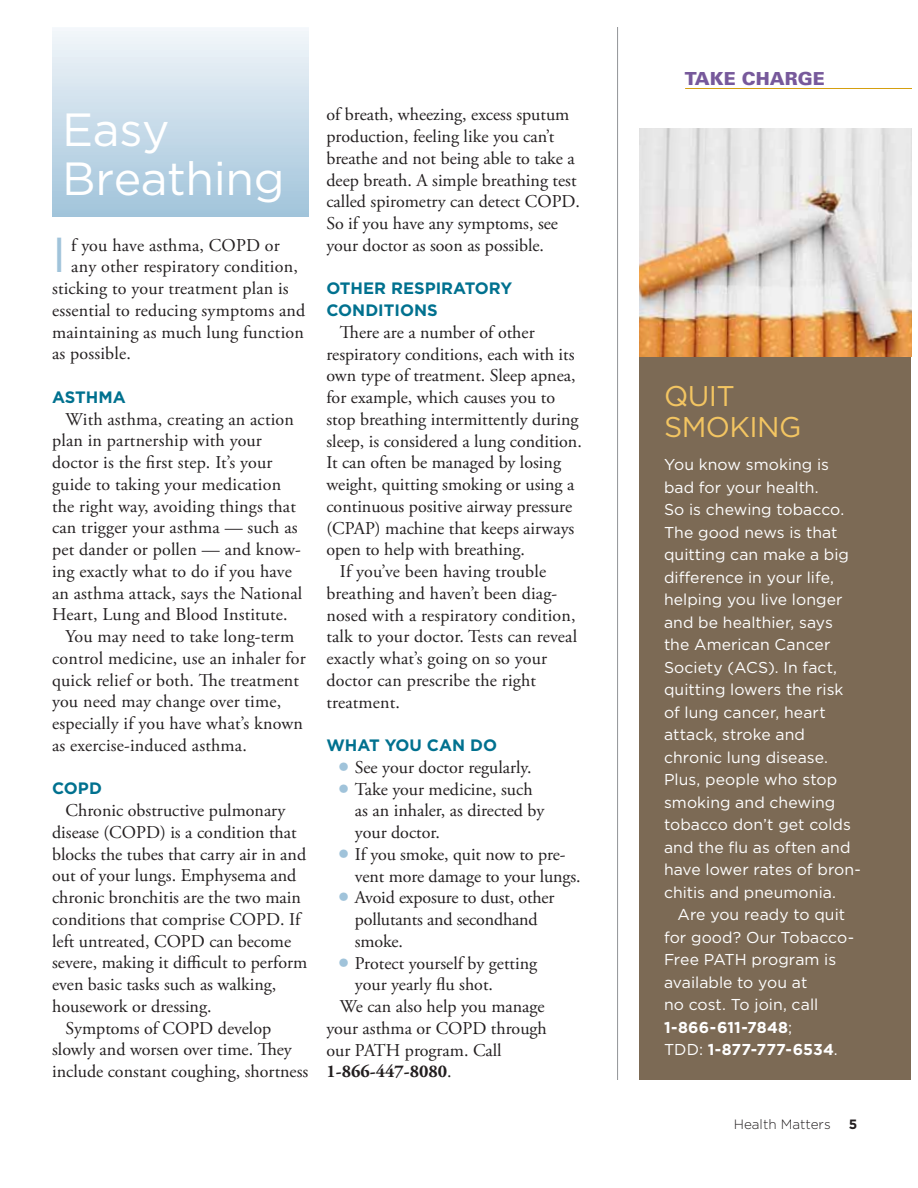
<style>
.page{position:relative;width:918px;height:1188px;background:#fff}
.page>*{position:absolute;margin:0;border:0;box-sizing:border-box;transform-origin:0 0}
.t1{font:49.05px "Gotham";color:#a0c3da}
.t2{font:46.5px/49.5px "Gotham";letter-spacing:-.01em;color:#fff}
.t3{font:28.5px/31.5px "Gotham";letter-spacing:-.02em;color:#f3c562}
.t4{font:18px/21.8px "Adobe Garamond Pro";color:#231f20}
.t5{font:700 18px "Adobe Garamond Pro";color:#231f20}
.t6{font:900 18px "Univers LT";color:#77599b}
.t7{font:700 16.5px/21.8px "Gotham";color:#00718f}
.t8{font:15.75px/22.5px "Gotham";color:#fff}
.t9{font:300 13.5px "Gotham";color:#231f20}
.t10{font:700 13.5px "Gotham";color:#231f20}
.s1{font-weight:400}
.s2{font-weight:700}
</style>
<div class="page">
<div style="left:52px;top:27px;width:256px;height:190px;background:linear-gradient(to bottom,#f3f6fa,#a1c3da)"></div>
<div style="left:640px;top:130px;width:271px;height:950px;background:#7c6a55"></div>
<img style="left:640px;top:129px;width:271px;height:227px">
<hr style="left:617px;top:27px;width:1px;height:1053px;background:#939598">
<hr style="left:685px;top:88px;width:226px;height:1px;background:#d59f0f">
<h2 class="t2" style="left:62px;top:108px;width:224px">Easy<br>Breathing</h2>
<h1 class="t1" style="left:52px;top:237px;width:16px">I</h1>
<p class="t4" style="left:71px;top:236px;width:210px">f you have asthma, COPD or</p>
<p class="t4" style="left:71px;top:257px;width:228px">any other respiratory condition,</p>
<p class="t4" style="left:52px;top:279px;width:238px">sticking to your treatment plan is</p>
<p class="t4" style="left:52px;top:301px;width:255px">essential to reducing symptoms and</p>
<p class="t4" style="left:52px;top:323px;width:253px">maintaining as much lung function</p>
<p class="t4" style="left:52px;top:344px;width:80px">as possible.</p>
<p class="t7" style="left:52px;top:387px;width:75px">ASTHMA</p>
<p class="t4" style="left:66px;top:410px;width:230px">With asthma, creating an action</p>
<p class="t4" style="left:52px;top:431px;width:211px">plan in partnership with your</p>
<p class="t4" style="left:52px;top:453px;width:222px">doctor is the first step. It’s your</p>
<p class="t4" style="left:52px;top:475px;width:231px">guide to taking your medication</p>
<p class="t4" style="left:52px;top:497px;width:245px">the right way, avoiding things that</p>
<p class="t4" style="left:52px;top:518px;width:247px">can trigger your asthma — such as</p>
<p class="t4" style="left:52px;top:540px;width:250px">pet dander or pollen — and know-</p>
<p class="t4" style="left:52px;top:562px;width:241px">ing exactly what to do if you have</p>
<p class="t4" style="left:52px;top:584px;width:252px">an asthma attack, says the National</p>
<p class="t4" style="left:52px;top:605px;width:237px">Heart, Lung and Blood Institute.</p>
<p class="t4" style="left:66px;top:627px;width:230px">You may need to take long-term</p>
<p class="t4" style="left:52px;top:649px;width:255px">control medicine, use an inhaler for</p>
<p class="t4" style="left:52px;top:671px;width:249px">quick relief or both. The treatment</p>
<p class="t4" style="left:52px;top:692px;width:231px">you need may change over time,</p>
<p class="t4" style="left:52px;top:714px;width:252px">especially if you have what’s known</p>
<p class="t4" style="left:52px;top:736px;width:196px">as exercise-induced asthma.</p>
<p class="t7" style="left:52px;top:779px;width:51px">COPD</p>
<p class="t4" style="left:66px;top:801px;width:221px">Chronic obstructive pulmonary</p>
<p class="t4" style="left:52px;top:823px;width:246px">disease (COPD) is a condition that</p>
<p class="t4" style="left:52px;top:845px;width:256px">blocks the tubes that carry air in and</p>
<p class="t4" style="left:52px;top:866px;width:246px">out of your lungs. Emphysema and</p>
<p class="t4" style="left:52px;top:888px;width:250px">chronic bronchitis are the two main</p>
<p class="t4" style="left:52px;top:910px;width:250px">conditions that comprise COPD. If</p>
<p class="t4" style="left:52px;top:932px;width:241px">left untreated, COPD can become</p>
<p class="t4" style="left:52px;top:953px;width:257px">severe, making it difficult to perform</p>
<p class="t4" style="left:52px;top:975px;width:226px">even basic tasks such as walking,</p>
<p class="t4" style="left:52px;top:997px;width:161px">housework or dressing.</p>
<p class="t4" style="left:66px;top:1019px;width:207px">Symptoms of COPD develop</p>
<p class="t4" style="left:52px;top:1040px;width:241px">slowly and worsen over time. They</p>
<p class="t4" style="left:52px;top:1062px;width:258px">include constant coughing, shortness</p>
<p class="t4" style="left:326px;top:105px;width:255px">of breath, wheezing, excess sputum production, feeling like you can’t breathe and not being able to take a deep breath. A simple breathing test called spirometry can detect COPD.<br>So if you have any symptoms, see your doctor as soon as possible.</p>
<p class="t7" style="left:326px;top:279px;width:187px">OTHER RESPIRATORY<br>CONDITIONS</p>
<p class="t4" style="left:340px;top:323px;width:196px">There are a number of other</p>
<p class="t4" style="left:326px;top:344px;width:250px">respiratory conditions, each with its</p>
<p class="t4" style="left:326px;top:366px;width:251px">own type of treatment. Sleep apnea,</p>
<p class="t4" style="left:326px;top:388px;width:230px">for example, which causes you to</p>
<p class="t4" style="left:326px;top:410px;width:254px">stop breathing intermittently during</p>
<p class="t4" style="left:326px;top:431px;width:257px">sleep, is considered a lung condition.</p>
<p class="t4" style="left:326px;top:453px;width:236px">It can often be managed by losing</p>
<p class="t4" style="left:326px;top:475px;width:249px">weight, quitting smoking or using a</p>
<p class="t4" style="left:326px;top:497px;width:247px">continuous positive airway pressure</p>
<p class="t4" style="left:326px;top:518px;width:249px">(CPAP) machine that keeps airways</p>
<p class="t4" style="left:326px;top:540px;width:200px">open to help with breathing.</p>
<p class="t4" style="left:340px;top:562px;width:208px">If you’ve been having trouble</p>
<p class="t4" style="left:326px;top:584px;width:232px">breathing and haven’t been diag-</p>
<p class="t4" style="left:326px;top:605px;width:251px">nosed with a respiratory condition,</p>
<p class="t4" style="left:326px;top:627px;width:252px">talk to your doctor. Tests can reveal</p>
<p class="t4" style="left:326px;top:649px;width:222px">exactly what’s going on so your</p>
<p class="t4" style="left:326px;top:671px;width:211px">doctor can prescribe the right</p>
<p class="t4" style="left:326px;top:692px;width:75px">treatment.</p>
<p class="t7" style="left:326px;top:736px;width:172px">WHAT YOU CAN DO</p>
<p class="t4" style="left:355px;top:758px;width:178px">See your doctor regularly.</p>
<p class="t4" style="left:355px;top:780px;width:179px">Take your medicine, such</p>
<p class="t4" style="left:355px;top:801px;width:191px">as an inhaler, as directed by</p>
<p class="t4" style="left:355px;top:823px;width:86px">your doctor.</p>
<p class="t4" style="left:355px;top:845px;width:212px">If you smoke, quit now to pre-</p>
<p class="t4" style="left:355px;top:866px;width:227px">vent more damage to your lungs.</p>
<p class="t4" style="left:355px;top:888px;width:201px">Avoid exposure to dust, other</p>
<p class="t4" style="left:355px;top:910px;width:184px">pollutants and secondhand</p>
<p class="t4" style="left:355px;top:932px;width:50px">smoke.</p>
<p class="t4" style="left:355px;top:953px;width:184px">Protect yourself by getting</p>
<p class="t4" style="left:355px;top:975px;width:140px">your yearly flu shot.</p>
<p class="t4" style="left:340px;top:997px;width:206px">We can also help you manage</p>
<p class="t4" style="left:326px;top:1019px;width:222px">your asthma or COPD through</p>
<p class="t4" style="left:326px;top:1040px;width:177px">our PATH program. Call</p>
<p class="t5" style="left:326px;top:1064px;width:127px">1-866-447-8080<span class="s1">.</span></p>
<p class="t6" style="left:685px;top:72px;width:141px">TAKE CHARGE</p>
<h3 class="t3" style="left:664px;top:382px;width:139px">QUIT<br>SMOKING</h3>
<p class="t8" style="left:664px;top:455px;width:198px">You know smoking is bad for your health.<br>So is chewing tobacco.<br>The good news is that quitting can make a big difference in your life, helping you live longer and be healthier, says the American Cancer<br>Society (ACS). In fact, quitting lowers the risk of lung cancer, heart attack, stroke and chronic lung disease.<br>Plus, people who stop smoking and chewing tobacco don’t get colds and the flu as often and have lower rates of bron&shy;chitis and pneumonia.</p>
<p class="t8" style="left:664px;top:905px;width:192px;text-indent:13px">Are you ready to quit for good? Our Tobacco-<br>Free PATH program is available to you at<br>no cost. To join, call<br><span class="s2">1-866-611-7848</span>;<br>TDD: <span class="s2">1-877-777-6534</span>.</p>
<p class="t9" style="left:734px;top:1119px;width:98px">Health Matters</p>
<p class="t10" style="left:849px;top:1119px;width:10px">5</p>
</div>
